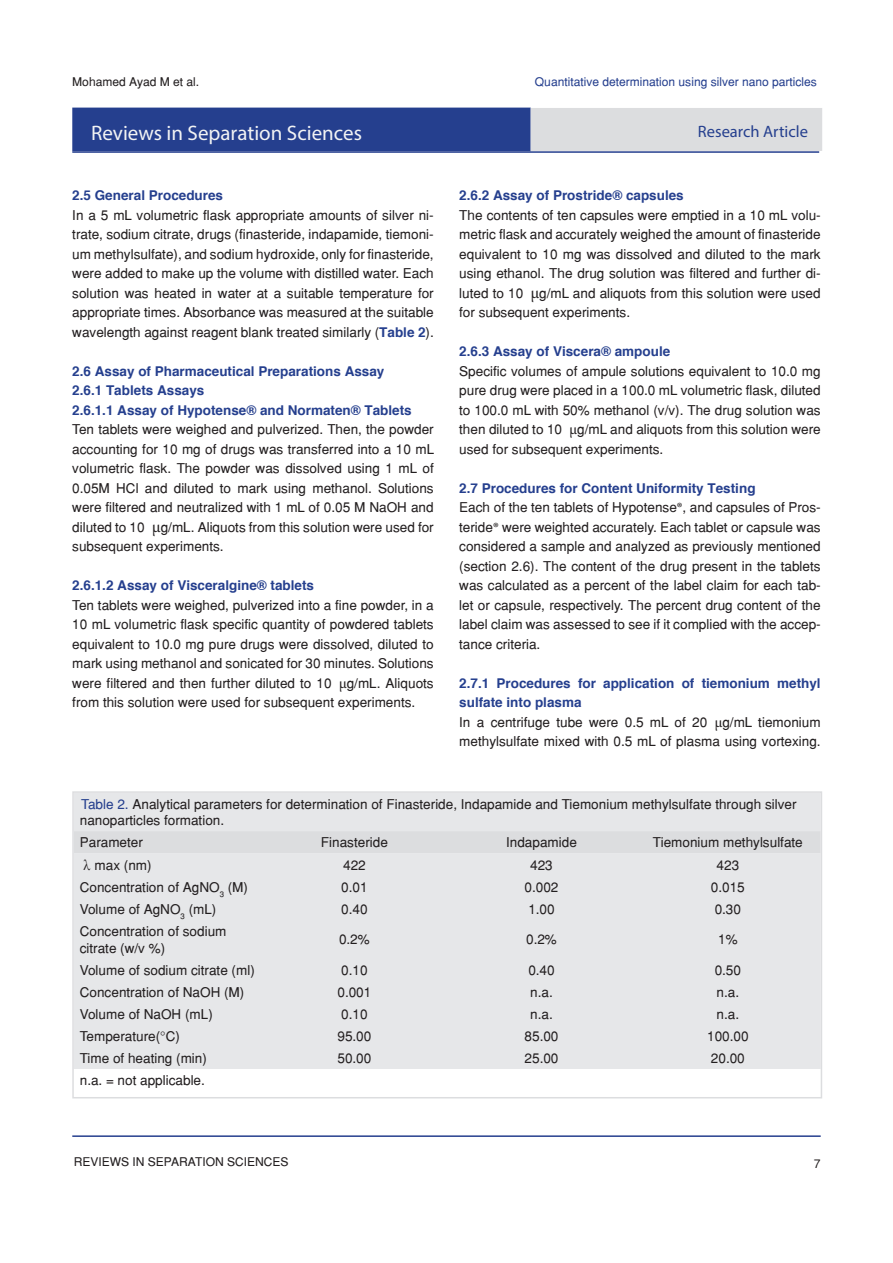
<style>
.page{position:relative;width:893px;height:1263px;background:#fff}
.page>*{position:absolute;margin:0;border:0;box-sizing:border-box;transform-origin:0 0}
.ToC2{font:21px "Myriad Pro";color:#f2f3f4}
.ToC2-2{font:16.5px "Myriad Pro";color:#253f8e}
.t1{font:13.5px/19.5px "Helvetica";color:#231f20;text-align:justify}
.t2{font:700 13.5px/19.5px "Helvetica";color:#253f8e}
.t3{font:12px "Helvetica";color:#253f8e}
.ToC2-3{font:12px "Helvetica";color:#231f20}
.s1{font-weight:700;color:#253f8e}
.s2{font-family:"Minion Pro";font-size:16.5px}
.s3{font-family:"Minion Pro";font-size:15px}
.s4{font-family:"Myriad Pro"}
.s5{color:#253f8e}
.s6{font-family:"Garamond";font-size:16.5px}
.s7{font-weight:300}
</style>
<div class="page">
<hr style="left:72px;top:1135px;width:749px;height:2px;background:#253f8e">
<div style="left:75px;top:794px;width:744px;height:275px;background:#e6e7e9"></div>
<div style="left:75px;top:831px;width:744px;height:22px;background:#dcdddf"></div>
<div style="left:72px;top:791px;width:750px;height:307px;border:2px solid #dcdddf"></div>
<hr style="left:72px;top:151px;width:747px;height:2px;background:#253f8e">
<div style="left:73px;top:108px;width:457px;height:43px;background:#253f8e"></div>
<div style="left:531px;top:109px;width:290px;height:41px;background:#dcdddf"></div>
<div style="left:531px;top:108px;width:291px;height:43px;border:2px solid #dcdddf"></div>
<p class="ToC2-3" style="left:72px;top:75px;width:128px">Mohamed Ayad M et al.</p>
<p class="t3" style="left:535px;top:75px;width:284px">Quantitative determination using silver nano particles</p>
<p class="ToC2" style="left:91px;top:120px;width:273px">Reviews in Separation Sciences</p>
<p class="ToC2-2" style="left:698px;top:122px;width:111px">Research Article</p>
<p class="t2" style="left:72px;top:185px;width:152px">2.5 General Procedures</p>
<p class="t1" style="left:72px;top:205px;width:363px">In a 5 mL volumetric flask appropriate amounts of silver ni&shy;trate, sodium citrate, drugs (finasteride, indapamide, tiemoni&shy;um methylsulfate), and sodium hydroxide, only for finasteride, were added to make up the volume with distilled water. Each solution was heated in water at a suitable temperature for appropriate times. Absorbance was measured at the suitable wavelength against reagent blank treated similarly (<span class="s1">Table 2</span>).</p>
<p class="t2" style="left:72px;top:361px;width:314px">2.6 Assay of Pharmaceutical Preparations Assay</p>
<p class="t2" style="left:72px;top:380px;width:134px">2.6.1 Tablets Assays</p>
<p class="t2" style="left:72px;top:400px;width:341px">2.6.1.1 Assay of Hypotense® and Normaten® Tablets</p>
<p class="t1" style="left:72px;top:419px;width:363px">Ten tablets were weighed and pulverized. Then, the powder accounting for 10 mg of drugs was transferred into a 10 mL volumetric flask. The powder was dissolved using 1 mL of 0.05M HCl and diluted to mark using methanol. Solutions were filtered and neutralized with 1 mL of 0.05 M NaOH and diluted to 10µ<span class="s2">μ</span>g/mL. Aliquots from this solution were used for subsequent experiments.</p>
<p class="t2" style="left:72px;top:575px;width:243px">2.6.1.2 Assay of Visceralgine® tablets</p>
<p class="t1" style="left:72px;top:595px;width:363px">Ten tablets were weighed, pulverized into a fine powder, in a 10 mL volumetric flask specific quantity of powdered tablets equivalent to 10.0 mg pure drugs were dissolved, diluted to mark using methanol and sonicated for 30 minutes. Solutions were filtered and then further diluted to 10µ<span class="s3">μ</span>g/mL. Aliquots from this solution were used for subsequent experiments.</p>
<p class="t2" style="left:459px;top:185px;width:226px">2.6.2 Assay of Prostride® capsules</p>
<p class="t1" style="left:459px;top:205px;width:363px">The contents of ten capsules were emptied in a 10 mL volu&shy;metric flask and accurately weighed the amount of finasteride equivalent to 10 mg was dissolved and diluted to the mark using ethanol. The drug solution was filtered and further di&shy;luted to 10µ<span class="s2">μ</span>g/mL and aliquots from this solution were used for subsequent experiments.</p>
<p class="t2" style="left:459px;top:341px;width:213px">2.6.3 Assay of Viscera® ampoule</p>
<p class="t1" style="left:459px;top:361px;width:363px">Specific volumes of ampule solutions equivalent to 10.0 mg pure drug were placed in a 100.0 mL volumetric flask, diluted to 100.0 mL with 50% methanol (v/v). The drug solution was then diluted to 10µ<span class="s3">μ</span>g/mL and aliquots from this solution were used for subsequent experiments.</p>
<p class="t2" style="left:459px;top:478px;width:298px">2.7 Procedures for Content Uniformity Testing</p>
<p class="t1" style="left:459px;top:497px;width:363px">Each of the ten tablets of Hypotense<span class="s4">®</span>, and capsules of Pros&shy;teride<span class="s4">®</span> were weighted accurately. Each tablet or capsule was considered a sample and analyzed as previously mentioned (section 2.6). The content of the drug present in the tablets was calculated as a percent of the label claim for each tab&shy;let or capsule, respectively. The percent drug content of the label claim was assessed to see if it complied with the accep&shy;tance criteria.</p>
<p class="t2" style="left:459px;top:673px;width:363px">2.7.1 Procedures for application of tiemonium methyl sulfate into plasma</p>
<p class="t1" style="left:459px;top:712px;width:363px">In a centrifuge tube were 0.5 mL of 20 <span class="s3">μ</span>g/mL tiemonium methylsulfate mixed with 0.5 mL of plasma using vortexing.</p>
<p class="t1" style="left:80px;top:796px;width:718px;line-height:16.2px"><span class="s5">Table 2.</span> Analytical parameters for determination of Finasteride, Indapamide and Tiemonium methylsulfate through silver nanoparticles formation.</p>
<p class="t1" style="left:80px;top:832px;width:65px">Parameter</p>
<p class="t1" style="left:321px;top:832px;width:68px">Finasteride</p>
<p class="t1" style="left:506px;top:832px;width:72px">Indapamide</p>
<p class="t1" style="left:653px;top:832px;width:151px">Tiemonium methylsulfate</p>
<p class="t1" style="left:84px;top:855px;width:70px"><span class="s6">λ</span> max (nm)</p>
<p class="t1" style="left:343px;top:855px;width:24px">422</p>
<p class="t1" style="left:530px;top:855px;width:24px">423</p>
<p class="t1" style="left:717px;top:855px;width:24px">423</p>
<p class="t1" style="left:80px;top:877px;width:170px">Concentration of AgNO<sub>3</sub> (M)</p>
<p class="t1" style="left:341px;top:877px;width:28px">0.01</p>
<p class="t1" style="left:525px;top:877px;width:35px">0.002</p>
<p class="t1" style="left:711px;top:877px;width:35px">0.015</p>
<p class="t1" style="left:80px;top:899px;width:138px">Volume of AgNO<sub>3</sub> (mL)</p>
<p class="t1" style="left:341px;top:899px;width:28px">0.40</p>
<p class="t1" style="left:528px;top:899px;width:28px">1.00</p>
<p class="t1" style="left:715px;top:899px;width:28px">0.30</p>
<p class="t1" style="left:80px;top:923px;width:148px;line-height:16.2px">Concentration of sodium citrate (w/v %)</p>
<p class="t1" style="left:339px;top:930px;width:32px">0.2%</p>
<p class="t1" style="left:526px;top:930px;width:32px">0.2%</p>
<p class="t1" style="left:718px;top:930px;width:21px">1%</p>
<p class="t1" style="left:80px;top:960px;width:177px">Volume of sodium citrate (ml)</p>
<p class="t1" style="left:341px;top:960px;width:28px">0.10</p>
<p class="t1" style="left:528px;top:960px;width:28px">0.40</p>
<p class="t1" style="left:715px;top:960px;width:28px">0.50</p>
<p class="t1" style="left:80px;top:982px;width:166px">Concentration of NaOH (M)</p>
<p class="t1" style="left:337px;top:982px;width:35px">0.001</p>
<p class="t1" style="left:530px;top:982px;width:24px">n.a.</p>
<p class="t1" style="left:717px;top:982px;width:24px">n.a.</p>
<p class="t1" style="left:80px;top:1004px;width:135px">Volume of NaOH (mL)</p>
<p class="t1" style="left:341px;top:1004px;width:28px">0.10</p>
<p class="t1" style="left:530px;top:1004px;width:24px">n.a.</p>
<p class="t1" style="left:717px;top:1004px;width:24px">n.a.</p>
<p class="t1" style="left:80px;top:1026px;width:102px">Temperature(<span class="s7">°</span>C)</p>
<p class="t1" style="left:337px;top:1026px;width:35px">95.00</p>
<p class="t1" style="left:525px;top:1026px;width:35px">85.00</p>
<p class="t1" style="left:707px;top:1026px;width:43px">100.00</p>
<p class="t1" style="left:80px;top:1048px;width:129px">Time of heating (min)</p>
<p class="t1" style="left:337px;top:1048px;width:35px">50.00</p>
<p class="t1" style="left:525px;top:1048px;width:35px">25.00</p>
<p class="t1" style="left:711px;top:1048px;width:35px">20.00</p>
<p class="t1" style="left:80px;top:1070px;width:127px">n.a. = not applicable.</p>
<p class="ToC2-3" style="left:74px;top:1154px;width:216px">REVIEWS IN SEPARATION SCIENCES</p>
<p class="ToC2-3" style="left:814px;top:1157px;width:8px">7</p>
</div>
